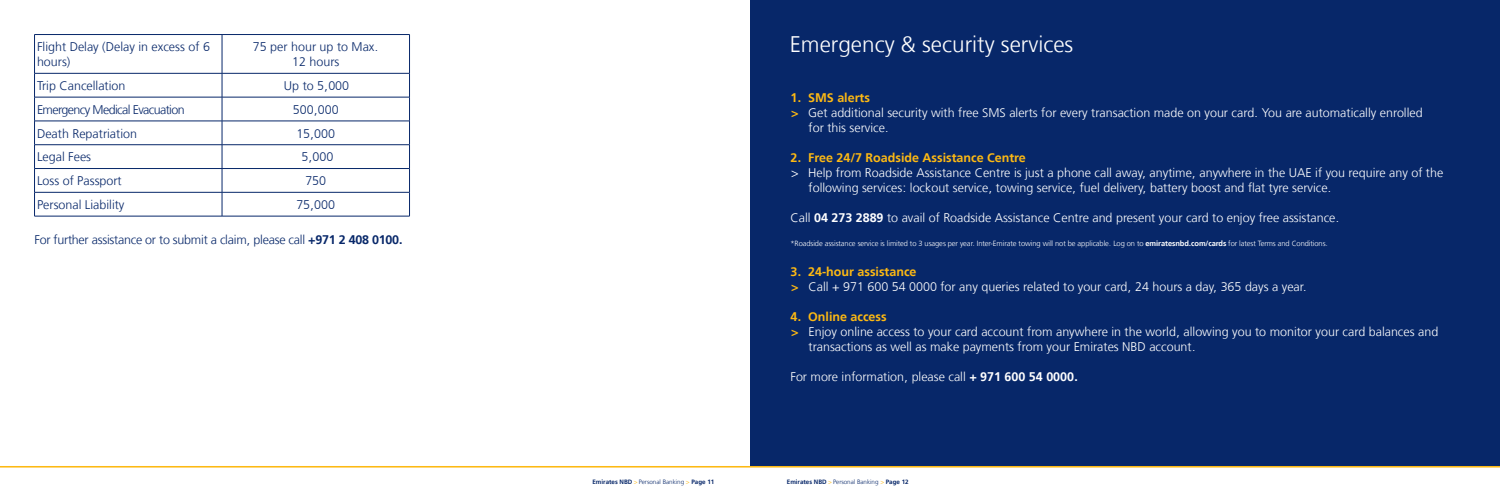
<style>
.page{position:relative;width:1500px;height:500px;background:#fff}
.page>*{position:absolute;margin:0;border:0;box-sizing:border-box;transform-origin:0 0}
.t1{font:300 22.5px "Frutiger LT Arabic 45";color:#fff}
.t2{font:300 12.5px/15px "Frutiger LT Arabic 45";color:#fff}
.t3{font:300 12.5px/15px "Frutiger LT Arabic 45";color:#072769;text-align:center}
.t4{font:700 12.5px "Frutiger LT Arabic 65";color:#fdb913}
.t5{font:300 12.5px "Frutiger LT Arabic 45";letter-spacing:-.02em;color:#072769}
.t6{font:300 12.5px "Frutiger LT Arabic 45";letter-spacing:-.05em;color:#072769}
.t7{font:300 7.5px "Frutiger LT Arabic 45";letter-spacing:-.01em;color:#fff}
.t8{font:700 6.25px "Frutiger LT Arabic 65";color:#072769}
.s1{font-family:"Frutiger LT Arabic 65";font-weight:700}
.s2{font-family:"Frutiger LT Arabic 65";font-weight:700;color:#fdb913}
.s3{font-family:"Frutiger LT Arabic 45";font-weight:300;color:#fdb913}
.s4{font-family:"Frutiger LT Arabic 45";font-weight:300}
</style>
<div class="page">
<div style="left:750px;top:0;width:750px;height:466px;background:#072769"></div>
<hr style="left:222px;top:34px;width:188px;height:1px;background:#072769">
<hr style="left:409px;top:35px;width:1px;height:38px;background:#072769">
<hr style="left:34px;top:34px;width:188px;height:1px;background:#072769">
<hr style="left:222px;top:35px;width:1px;height:38px;background:#072769">
<hr style="left:34px;top:35px;width:1px;height:38px;background:#072769">
<hr style="left:222px;top:73px;width:188px;height:1px;background:#072769">
<hr style="left:34px;top:73px;width:188px;height:1px;background:#072769">
<hr style="left:222px;top:97px;width:188px;height:1px;background:#072769">
<hr style="left:34px;top:97px;width:188px;height:1px;background:#072769">
<hr style="left:222px;top:121px;width:188px;height:1px;background:#072769">
<hr style="left:34px;top:121px;width:188px;height:1px;background:#072769">
<hr style="left:222px;top:145px;width:188px;height:1px;background:#072769">
<hr style="left:34px;top:145px;width:188px;height:1px;background:#072769">
<hr style="left:222px;top:168px;width:188px;height:1px;background:#072769">
<hr style="left:34px;top:168px;width:188px;height:1px;background:#072769">
<hr style="left:222px;top:192px;width:188px;height:1px;background:#072769">
<svg style="left:409px;top:73px;width:1px;height:143px"></svg>
<hr style="left:34px;top:192px;width:188px;height:1px;background:#072769">
<svg style="left:222px;top:73px;width:1px;height:143px"></svg>
<svg style="left:34px;top:73px;width:1px;height:143px"></svg>
<hr style="left:222px;top:216px;width:188px;height:1px;background:#072769">
<hr style="left:34px;top:216px;width:188px;height:1px;background:#072769">
<hr style="left:750px;top:466px;width:750px;height:2px;background:#fdb913">
<hr style="left:0;top:466px;width:750px;height:2px;background:#fdb913">
<p class="t3" style="left:37px;top:39px;width:174px;text-align:left">Flight Delay (Delay in excess of 6 hours)</p>
<p class="t3" style="left:37px;top:78px;width:90px">Trip Cancellation</p>
<p class="t3" style="left:284px;top:78px;width:67px">Up to 5,000</p>
<p class="t6" style="left:37px;top:100px;width:149px">Emergency Medical Evacuation</p>
<p class="t3" style="left:293px;top:102px;width:47px">500,000</p>
<p class="t3" style="left:37px;top:126px;width:102px">Death Repatriation</p>
<p class="t3" style="left:296px;top:126px;width:40px">15,000</p>
<p class="t3" style="left:37px;top:149px;width:56px">Legal Fees</p>
<p class="t3" style="left:302px;top:149px;width:33px">5,000</p>
<p class="t3" style="left:37px;top:173px;width:86px">Loss of Passport</p>
<p class="t3" style="left:305px;top:173px;width:22px">750</p>
<p class="t3" style="left:37px;top:197px;width:89px">Personal Liability</p>
<p class="t3" style="left:296px;top:197px;width:40px">75,000</p>
<p class="t5" style="left:34px;top:230px;width:370px">For further assistance or to submit a claim, please call <span class="s1">+971 2 408 0100.</span></p>
<p class="t3" style="left:253px;top:39px;width:127px">75 per hour up to Max.<br>12 hours</p>
<h1 class="t1" style="left:790px;top:26px;width:285px">Emergency &amp; security services</h1>
<p class="t4" style="left:790px;top:87px;width:81px">1. SMS alerts</p>
<p class="t2" style="left:809px;top:105px;width:616px;text-indent:-18px"><span class="s2">&gt;</span> Get additional security with free SMS alerts for every transaction made on your card. You are automatically enrolled for this service.</p>
<p class="t4" style="left:790px;top:147px;width:237px">2. Free 24/7 Roadside Assistance Centre</p>
<p class="t2" style="left:809px;top:165px;width:636px;text-indent:-18px">&gt; Help from Roadside Assistance Centre is just a phone call away, anytime, anywhere in the UAE if you require any of the following services: lockout service, towing service, fuel delivery, battery boost and flat tyre service.</p>
<p class="t2" style="left:790px;top:210px;width:551px">Call <span class="s1">04 273 2889</span> to avail of Roadside Assistance Centre and present your card to enjoy free assistance.</p>
<p class="t7" style="left:790px;top:238px;width:539px">*Roadside assistance service is limited to 3 usages per year. Inter-Emirate towing will not be applicable. Log on to <span class="s1">emiratesnbd.com/cards</span> for latest Terms and Conditions.</p>
<p class="t4" style="left:790px;top:261px;width:128px">3. 24-hour assistance</p>
<p class="t2" style="left:791px;top:279px;width:517px"><span class="s2">&gt;</span> Call + 971 600 54 0000 for any queries related to your card, 24 hours a day, 365 days a year.</p>
<p class="t4" style="left:790px;top:306px;width:98px">4. Online access</p>
<p class="t2" style="left:809px;top:324px;width:631px;text-indent:-18px"><span class="s2">&gt;</span> Enjoy online access to your card account from anywhere in the world, allowing you to monitor your card balances and transactions as well as make payments from your Emirates NBD account.</p>
<p class="t2" style="left:790px;top:369px;width:289px">For more information, please call <span class="s1">+ 971 600 54 0000.</span></p>
<p class="t8" style="left:592px;top:477px;width:123px">Emirates NBD <span class="s3">&gt;</span> <span class="s4">Personal Banking</span> <span class="s3">&gt;</span> Page 11</p>
<p class="t8" style="left:787px;top:477px;width:123px">Emirates NBD <span class="s3">&gt;</span> <span class="s4">Personal Banking</span> <span class="s3">&gt;</span> Page 12</p>
</div>
